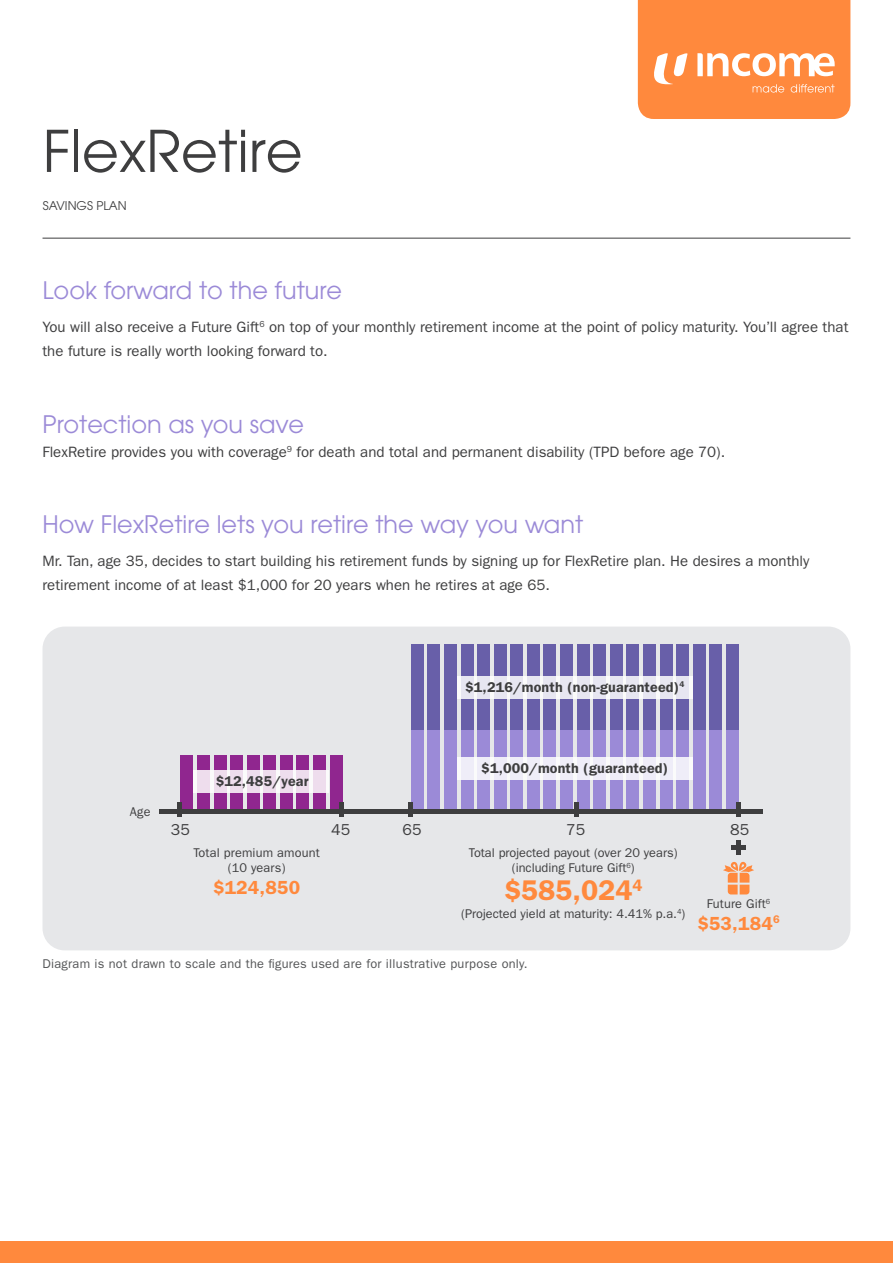
<style>
.page{position:relative;width:893px;height:1263px;background:#fff}
.page>*{position:absolute;margin:0;border:0;box-sizing:border-box;transform-origin:0 0}
.t1{font:57px "Avant Garde";color:#3e3e3f}
.t2{font:600 28.5px "ITC Franklin Gothic Std";color:#ff893d}
.t3{font:24px "Avant Garde";color:#9b8ad7}
.t4{font:600 19.05px "ITC Franklin Gothic Std";letter-spacing:.01em;color:#ff893d}
.t5{font:15.9px "ITC Franklin Gothic Std";letter-spacing:.01em;color:#3e3e3f}
.t6{font:15px/24px "ITC Franklin Gothic Std";color:#3e3e3f}
.t7{font:600 14.25px "ITC Franklin Gothic Std";letter-spacing:.01em;color:#3e3e3f}
.t8{font:12.75px/15.3px "ITC Franklin Gothic Std";color:#3e3e3f;text-align:center}
.t9{font:12.75px "ITC Franklin Gothic Std";letter-spacing:.02em;color:#545557}
.t10{font:12px "Avant Garde";color:#3e3e3f}
</style>
<div class="page">
<div style="left:0;top:1242px;width:893px;height:21px;background:#ff893d"></div>
<hr style="left:43px;top:238px;width:807px;height:1px;background:#3e3e3f">
<svg style="left:638px;top:0;width:212px;height:119px;background:#ff944f"></svg>
<div style="left:43px;top:627px;width:807px;height:323px;background:#e6e7e9;border-radius:22px"></div>
<div style="left:428px;top:644px;width:12px;height:87px;background:#685fa9"></div>
<div style="left:411px;top:644px;width:13px;height:87px;background:#685fa9"></div>
<div style="left:444px;top:644px;width:13px;height:87px;background:#685fa9"></div>
<div style="left:461px;top:644px;width:12px;height:87px;background:#685fa9"></div>
<div style="left:477px;top:644px;width:13px;height:87px;background:#685fa9"></div>
<div style="left:494px;top:644px;width:13px;height:87px;background:#685fa9"></div>
<div style="left:510px;top:644px;width:13px;height:87px;background:#685fa9"></div>
<div style="left:527px;top:644px;width:13px;height:87px;background:#685fa9"></div>
<div style="left:544px;top:644px;width:12px;height:87px;background:#685fa9"></div>
<div style="left:560px;top:644px;width:13px;height:87px;background:#685fa9"></div>
<div style="left:577px;top:644px;width:12px;height:87px;background:#685fa9"></div>
<div style="left:593px;top:644px;width:13px;height:87px;background:#685fa9"></div>
<div style="left:610px;top:644px;width:13px;height:87px;background:#685fa9"></div>
<div style="left:626px;top:644px;width:13px;height:87px;background:#685fa9"></div>
<div style="left:643px;top:644px;width:13px;height:87px;background:#685fa9"></div>
<div style="left:660px;top:644px;width:12px;height:87px;background:#685fa9"></div>
<div style="left:676px;top:644px;width:13px;height:87px;background:#685fa9"></div>
<div style="left:693px;top:644px;width:12px;height:87px;background:#685fa9"></div>
<div style="left:709px;top:644px;width:13px;height:87px;background:#685fa9"></div>
<div style="left:726px;top:644px;width:13px;height:87px;background:#685fa9"></div>
<div style="left:428px;top:730px;width:12px;height:79px;background:#9b8ad7"></div>
<div style="left:411px;top:730px;width:13px;height:79px;background:#9b8ad7"></div>
<div style="left:444px;top:730px;width:13px;height:79px;background:#9b8ad7"></div>
<div style="left:461px;top:730px;width:12px;height:79px;background:#9b8ad7"></div>
<div style="left:477px;top:730px;width:13px;height:79px;background:#9b8ad7"></div>
<div style="left:494px;top:730px;width:13px;height:79px;background:#9b8ad7"></div>
<div style="left:510px;top:730px;width:13px;height:79px;background:#9b8ad7"></div>
<div style="left:527px;top:730px;width:13px;height:79px;background:#9b8ad7"></div>
<div style="left:544px;top:730px;width:12px;height:79px;background:#9b8ad7"></div>
<div style="left:560px;top:730px;width:13px;height:79px;background:#9b8ad7"></div>
<div style="left:577px;top:730px;width:12px;height:79px;background:#9b8ad7"></div>
<div style="left:593px;top:730px;width:13px;height:79px;background:#9b8ad7"></div>
<div style="left:610px;top:730px;width:13px;height:79px;background:#9b8ad7"></div>
<div style="left:626px;top:730px;width:13px;height:79px;background:#9b8ad7"></div>
<div style="left:643px;top:730px;width:13px;height:79px;background:#9b8ad7"></div>
<div style="left:660px;top:730px;width:12px;height:79px;background:#9b8ad7"></div>
<div style="left:676px;top:730px;width:13px;height:79px;background:#9b8ad7"></div>
<div style="left:693px;top:730px;width:12px;height:79px;background:#9b8ad7"></div>
<div style="left:709px;top:730px;width:13px;height:79px;background:#9b8ad7"></div>
<div style="left:726px;top:730px;width:13px;height:79px;background:#9b8ad7"></div>
<div style="left:197px;top:755px;width:13px;height:54px;background:#90268f"></div>
<div style="left:180px;top:755px;width:13px;height:54px;background:#90268f"></div>
<div style="left:214px;top:755px;width:12px;height:54px;background:#90268f"></div>
<div style="left:230px;top:755px;width:13px;height:54px;background:#90268f"></div>
<div style="left:247px;top:755px;width:13px;height:54px;background:#90268f"></div>
<div style="left:263px;top:755px;width:13px;height:54px;background:#90268f"></div>
<div style="left:280px;top:755px;width:13px;height:54px;background:#90268f"></div>
<div style="left:297px;top:755px;width:12px;height:54px;background:#90268f"></div>
<div style="left:313px;top:755px;width:13px;height:54px;background:#90268f"></div>
<div style="left:330px;top:755px;width:12px;height:54px;background:#90268f"></div>
<hr style="left:159px;top:809px;width:603px;height:4px;background:#3e3e3f">
<hr style="left:178px;top:803px;width:4px;height:14px;background:#3e3e3f">
<hr style="left:339px;top:803px;width:4px;height:14px;background:#3e3e3f">
<div style="left:408px;top:803px;width:5px;height:14px;background:#3e3e3f"></div>
<div style="left:574px;top:803px;width:5px;height:14px;background:#3e3e3f"></div>
<div style="left:736px;top:803px;width:5px;height:14px;background:#3e3e3f"></div>
<svg style="left:194px;top:770px;width:135px;height:22px;background:#f0e3f0"></svg>
<div style="left:457px;top:758px;width:235px;height:22px;background:linear-gradient(to right,#f1f0f9,#f2f0f9)"></div>
<svg style="left:457px;top:676px;width:235px;height:23px;background:#ebeaf3"></svg>
<svg style="left:723px;top:861px;width:31px;height:33px"></svg>
<div style="left:731px;top:845px;width:15px;height:5px;background:#3e3e3f"></div>
<div style="left:736px;top:840px;width:5px;height:15px;background:#3e3e3f"></div>
<h1 class="t1" style="left:43px;top:117px;width:261px">FlexRetire</h1>
<p class="t10" style="left:43px;top:198px;width:85px">SAVINGS PLAN</p>
<h3 class="t3" style="left:43px;top:276px;width:301px">Look forward to the future</h3>
<p class="t6" style="left:43px;top:315px;width:807px">You will also receive a Future Gift<sup>6</sup> on top of your monthly retirement income at the point of policy maturity. You’ll agree that the future is really worth looking forward to.</p>
<h3 class="t3" style="left:43px;top:410px;width:263px">Protection as you save</h3>
<p class="t6" style="left:43px;top:440px;width:684px">FlexRetire provides you with coverage<sup>9</sup> for death and total and permanent disability (TPD before age 70).</p>
<h3 class="t3" style="left:43px;top:510px;width:542px">How FlexRetire lets you retire the way you want</h3>
<p class="t6" style="left:43px;top:549px;width:768px">Mr. Tan, age 35, decides to start building his retirement funds by signing up for FlexRetire plan. He desires a monthly retirement income of at least $1,000 for 20 years when he retires at age 65.</p>
<p class="t8" style="left:130px;top:804px;width:22px">Age</p>
<p class="t7" style="left:216px;top:773px;width:94px">$12,485/year</p>
<p class="t5" style="left:171px;top:820px;width:21px">35</p>
<p class="t5" style="left:331px;top:820px;width:21px">45</p>
<p class="t8" style="left:193px;top:845px;width:128px">Total premium amount (10 years)</p>
<p class="t4" style="left:213px;top:876px;width:89px">$124,850</p>
<p class="t7" style="left:465px;top:678px;width:221px">$1,216/month (non-guaranteed)<sup>4</sup></p>
<p class="t7" style="left:481px;top:760px;width:188px">$1,000/month (guaranteed)</p>
<p class="t5" style="left:402px;top:820px;width:21px">65</p>
<p class="t5" style="left:566px;top:820px;width:21px">75</p>
<p class="t5" style="left:730px;top:820px;width:21px">85</p>
<p class="t8" style="left:469px;top:845px;width:210px">Total projected payout (over 20 years) (including Future Gift<sup>6</sup>)</p>
<h2 class="t2" style="left:504px;top:873px;width:140px">$585,024<sup>4</sup></h2>
<p class="t8" style="left:461px;top:906px;width:226px">(Projected yield at maturity: 4.41% p.a.<sup>4</sup>)</p>
<p class="t8" style="left:707px;top:896px;width:65px">Future Gift<sup>6</sup></p>
<p class="t4" style="left:697px;top:912px;width:84px">$53,184<sup>6</sup></p>
<p class="t9" style="left:43px;top:956px;width:487px">Diagram is not drawn to scale and the figures used are for illustrative purpose only.</p>
</div>
